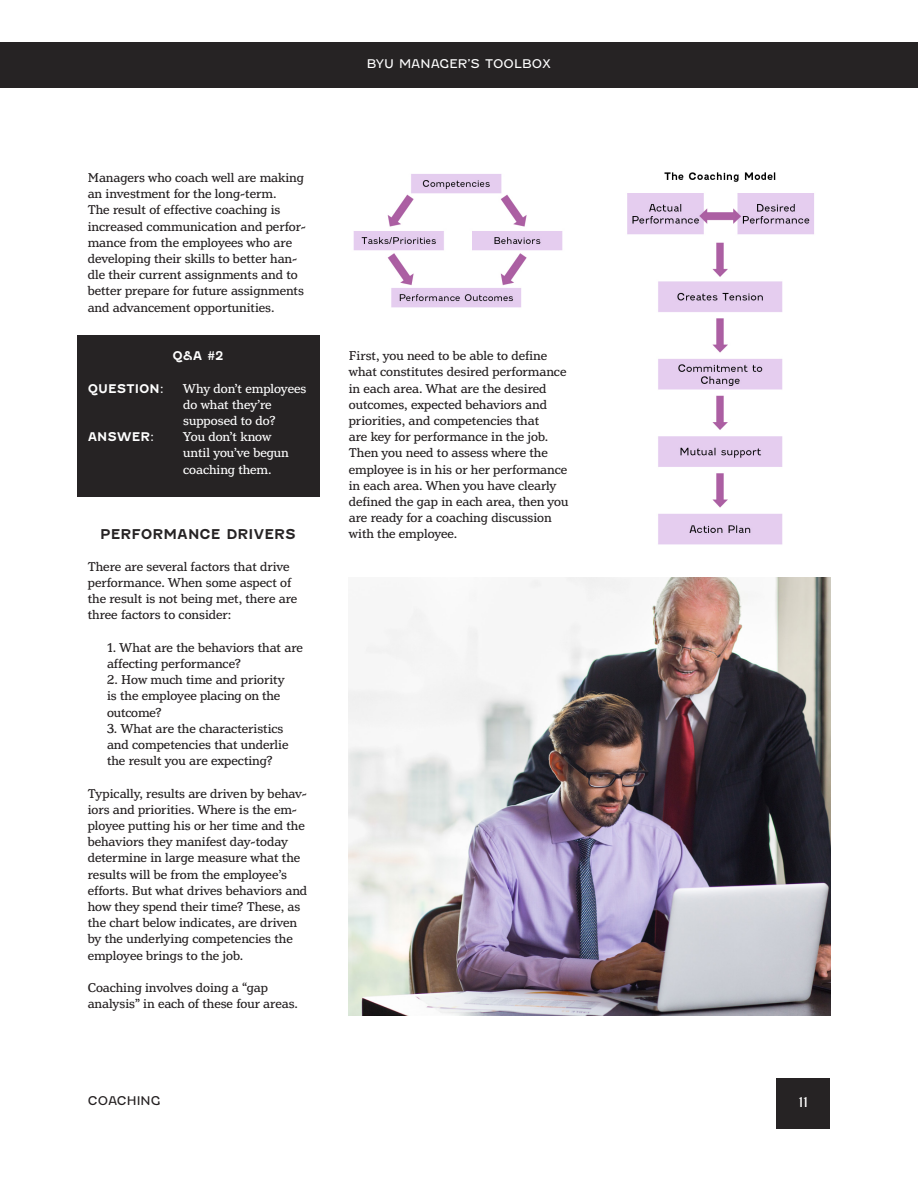
<style>
.page{position:relative;width:918px;height:1188px;background:#fff}
.page>*{position:absolute;margin:0;border:0;box-sizing:border-box;transform-origin:0 0}
.t1{font:13.5px/16.2px "Henriette";color:#231f20}
.t2{font:13.5px/16.2px "Henriette";color:#fff}
.t3{font:700 13.5px "Fenwick Rg";color:#262324}
.t4{font:13.5px "Fenwick Lt";color:#fff}
.t5{font:700 12px "Fenwick Rg";color:#fff}
.t6{font:12px "Fenwick Lt";color:#fff}
.t7{font:12px "Fenwick Lt";color:#231f20}
</style>
<div class="page">
<img style="left:627px;top:173px;width:187px;height:372px">
<div style="left:77px;top:335px;width:242px;height:162px;background:#262324"></div>
<img style="left:353px;top:174px;width:210px;height:134px">
<div style="left:777px;top:1078px;width:53px;height:51px;background:#262324"></div>
<div style="left:0;top:43px;width:918px;height:45px;background:#262324"></div>
<img style="left:349px;top:578px;width:481px;height:437px">
<p class="t1" style="left:88px;top:170px;width:220px">Managers who coach well are making an investment for the long-term.<br>The result of effective coaching is increased communication and perfor&shy;mance from the employees who are developing their skills to better han&shy;dle their current assignments and to better prepare for future assignments and advancement opportunities.</p>
<p class="t5" style="left:172px;top:349px;width:53px">Q&amp;A #2</p>
<p class="t5" style="left:88px;top:381px;width:78px">QUESTION:</p>
<p class="t5" style="left:88px;top:430px;width:68px">ANSWER:</p>
<p class="t2" style="left:183px;top:380px;width:125px">Why don’t employees do what they’re supposed to do?</p>
<p class="t2" style="left:183px;top:429px;width:107px">You don’t know until you’ve begun coaching them.</p>
<p class="t6" style="left:367px;top:57px;width:186px">BYU MANAGER’S TOOLBOX</p>
<p class="t1" style="left:349px;top:348px;width:221px">First, you need to be able to define what constitutes desired performance in each area. What are the desired outcomes, expected behaviors and priorities, and competencies that<br>are key for performance in the job.<br>Then you need to assess where the employee is in his or her performance in each area. When you have clearly defined the gap in each area, then you are ready for a coaching discussion</p>
<p class="t3" style="left:100px;top:527px;width:197px">PERFORMANCE DRIVERS</p>
<p class="t1" style="left:349px;top:526px;width:110px">with the employee.</p>
<p class="t1" style="left:88px;top:558px;width:211px">There are several factors that drive performance. When some aspect of the result is not being met, there are three factors to consider:</p>
<p class="t1" style="left:107px;top:639px;width:197px">1. What are the behaviors that are affecting performance?</p>
<p class="t1" style="left:107px;top:672px;width:179px">2. How much time and priority is the employee placing on the outcome?</p>
<p class="t1" style="left:107px;top:720px;width:183px">3. What are the characteristics and competencies that underlie the result you are expecting?</p>
<p class="t1" style="left:88px;top:785px;width:221px">Typically, results are driven by behav&shy;iors and priorities. Where is the em&shy;ployee putting his or her time and the behaviors they manifest day-today determine in large measure what the results will be from the employee’s efforts. But what drives behaviors and how they spend their time? These, as the chart below indicates, are driven by the underlying competencies the employee brings to the job.</p>
<p class="t1" style="left:88px;top:980px;width:212px">Coaching involves doing a “gap analysis” in each of these four areas.</p>
<p class="t7" style="left:88px;top:1094px;width:74px">COACHING</p>
<p class="t4" style="left:799px;top:1094px;width:11px">11</p>
</div>
